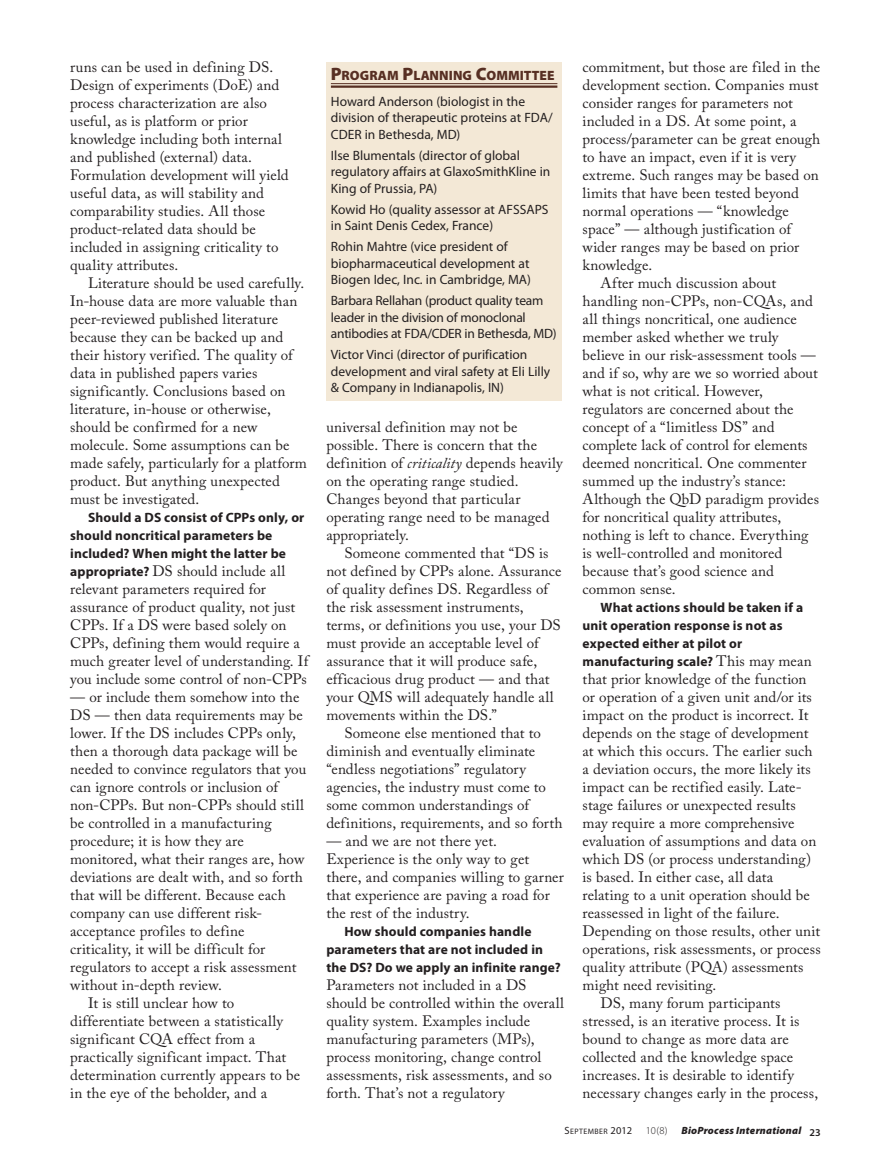
<style>
.page{position:relative;width:891px;height:1168px;background:#fff}
.page>*{position:absolute;margin:0;border:0;box-sizing:border-box;transform-origin:0 0}
.Body_w_indent{font:15px/18px "Adobe Caslon Pro";letter-spacing:.005em;color:#231f20}
.Body_1__no_indent{font:15px/18px "Adobe Caslon Pro";letter-spacing:.01em;color:#231f20}
.Sidebar_Text{font:13.5px/16.5px "Myriad Pro";color:#231f20}
.Body_w_indent-2{font:700 13.5px/18px "Myriad Pro";letter-spacing:.01em;color:#231f20}
.Sidebar_Title{font:900 13.5px "Myriad Pro";letter-spacing:.005em;color:#572f23}
.t1{font:italic 900 10.5px "Myriad Pro";letter-spacing:.02em;color:#231f20}
.t2{font:300 10.5px "Myriad Pro";color:#231f20}
.t3{font:7.8px "Myriad Pro";letter-spacing:.055em;color:#231f20}
.s1{font-family:"Myriad Pro";font-weight:700;font-size:13.5px}
.s2{font-size:18px}
.s3{font-style:italic}
.s4{font-family:"Adobe Caslon Pro";font-weight:400;font-size:15px}
.s5{font-size:10.5px}
.s6{font-weight:600;font-style:normal}
</style>
<div class="page">
<div style="left:326px;top:62px;width:236px;height:339px;background:#f3e8d6"></div>
<hr style="left:331px;top:83px;width:226px;height:1px;background:#572f23">
<hr style="left:331px;top:85px;width:226px;height:3px;background:#572f23">
<p class="Body_1__no_indent" style="left:70px;top:58px;width:220px">runs can be used in defining DS.<br>Design of experiments (DoE) and process characterization are also useful, as is platform or prior knowledge including both internal and published (external) data.<br>Formulation development will yield useful data, as will stability and comparability studies. All those product-related data should be included in assigning criticality to quality attributes.</p>
<p class="Body_w_indent" style="left:70px;top:274px;width:238px;text-indent:18px">Literature should be used carefully.<br>In-house data are more valuable than peer-reviewed published literature because they can be backed up and their history verified. The quality of data in published papers varies significantly. Conclusions based on literature, in-house or otherwise, should be confirmed for a new molecule. Some assumptions can be made safely, particularly for a platform product. But anything unexpected must be investigated.</p>
<p class="Body_w_indent-2" style="left:70px;top:508px;width:236px;text-indent:18px">Should a DS consist of CPPs only, or should noncritical parameters be included? When might the latter be</p>
<p class="Body_w_indent" style="left:70px;top:562px;width:240px"><span class="s1">appropriate?</span> DS should include all relevant parameters required for assurance of product quality, not just CPPs. If a DS were based solely on CPPs, defining them would require a much greater level of understanding. If you include some control of non-CPPs</p>
<p class="Body_w_indent" style="left:70px;top:688px;width:238px">— or include them somehow into the DS — then data requirements may be lower. If the DS includes CPPs only, then a thorough data package will be needed to convince regulators that you can ignore controls or inclusion of non-CPPs. But non-CPPs should still be controlled in a manufacturing procedure; it is how they are monitored, what their ranges are, how deviations are dealt with, and so forth that will be different. Because each company can use different risk&shy;acceptance profiles to define criticality, it will be difficult for regulators to accept a risk assessment without in-depth review.</p>
<p class="Body_w_indent" style="left:70px;top:994px;width:232px;text-indent:18px">It is still unclear how to differentiate between a statistically significant CQA effect from a practically significant impact. That determination currently appears to be in the eye of the beholder, and a</p>
<p class="Sidebar_Title" style="left:331px;top:68px;width:225px"><span class="s2">P</span>ROGRAM <span class="s2">P</span>LANNING <span class="s2">C</span>OMM ITTEE</p>
<p class="Sidebar_Text" style="left:331px;top:93px;width:223px">Howard Anderson (biologist in the division of therapeutic proteins at FDA/<br>CDER in Bethesda, MD)</p>
<p class="Sidebar_Text" style="left:331px;top:147px;width:221px">Ilse Blumentals (director of global regulatory affairs at GlaxoSmithKline in<br>King of Prussia, PA)</p>
<p class="Sidebar_Text" style="left:331px;top:201px;width:219px">Kowid Ho (quality assessor at AFSSAPS in Saint Denis Cedex, France)</p>
<p class="Sidebar_Text" style="left:331px;top:239px;width:202px">Rohin Mahtre (vice president of biopharmaceutical development at<br>Biogen Idec, Inc. in Cambridge, MA)</p>
<p class="Sidebar_Text" style="left:331px;top:293px;width:227px">Barbara Rellahan (product quality team leader in the division of monoclonal antibodies at FDA/CDER in Bethesda, MD)</p>
<p class="Sidebar_Text" style="left:331px;top:347px;width:221px">Victor Vinci (director of purification development and viral safety at Eli Lilly &amp; Company in Indianapolis, IN)</p>
<p class="Body_w_indent" style="left:326px;top:418px;width:238px">universal definition may not be possible. There is concern that the definition of <span class="s3">criticality</span> depends heavily on the operating range studied.<br>Changes beyond that particular operating range need to be managed appropriately.</p>
<p class="Body_w_indent" style="left:326px;top:544px;width:237px;text-indent:18px">Someone commented that “DS is not defined by CPPs alone. Assurance of quality defines DS. Regardless of the risk assessment instruments, terms, or definitions you use, your DS must provide an acceptable level of assurance that it will produce safe, efficacious drug product — and that your QMS will adequately handle all movements within the DS.”</p>
<p class="Body_w_indent" style="left:326px;top:724px;width:238px;text-indent:18px">Someone else mentioned that to diminish and eventually eliminate “endless negotiations” regulatory agencies, the industry must come to some common understandings of definitions, requirements, and so forth</p>
<p class="Body_w_indent" style="left:326px;top:832px;width:239px">— and we are not there yet.<br>Experience is the only way to get there, and companies willing to garner that experience are paving a road for the rest of the industry.</p>
<p class="Body_w_indent-2" style="left:326px;top:922px;width:236px;text-indent:18px">How should companies handle parameters that are not included in the DS? Do we apply an infinite range?</p>
<p class="Body_w_indent" style="left:326px;top:976px;width:239px">Parameters not included in a DS should be controlled within the overall quality system. Examples include manufacturing parameters (MPs), process monitoring, change control assessments, risk assessments, and so forth. That’s not a regulatory</p>
<p class="Body_w_indent" style="left:583px;top:58px;width:239px">commitment, but those are filed in the development section. Companies must consider ranges for parameters not included in a DS. At some point, a process/parameter can be great enough to have an impact, even if it is very extreme. Such ranges may be based on limits that have been tested beyond normal operations — “knowledge space” — although justification of wider ranges may be based on prior knowledge.</p>
<p class="Body_w_indent" style="left:583px;top:274px;width:238px;text-indent:18px">After much discussion about handling non-CPPs, non-CQAs, and all things noncritical, one audience member asked whether we truly believe in our risk-assessment tools — and if so, why are we so worried about what is not critical. However, regulators are concerned about the concept of a “limitless DS” and complete lack of control for elements deemed noncritical. One commenter summed up the industry’s stance:<br>Although the QbD paradigm provides for noncritical quality attributes, nothing is left to chance. Everything is well-controlled and monitored because that’s good science and common sense.</p>
<p class="Body_w_indent-2" style="left:583px;top:598px;width:231px;text-indent:18px">What actions should be taken if a unit operation response is not as expected either at pilot or manufacturing scale? <span class="s4">This may mean</span></p>
<p class="Body_w_indent" style="left:583px;top:670px;width:240px">that prior knowledge of the function or operation of a given unit and/or its impact on the product is incorrect. It depends on the stage of development at which this occurs. The earlier such a deviation occurs, the more likely its impact can be rectified easily. Late&shy;stage failures or unexpected results may require a more comprehensive evaluation of assumptions and data on which DS (or process understanding) is based. In either case, all data relating to a unit operation should be reassessed in light of the failure.<br>Depending on those results, other unit operations, risk assessments, or process quality attribute (PQA) assessments might need revisiting.</p>
<p class="Body_w_indent" style="left:583px;top:994px;width:237px;text-indent:18px">DS, many forum participants stressed, is an iterative process. It is bound to change as more data are collected and the knowledge space increases. It is desirable to identify necessary changes early in the process,</p>
<p class="t3" style="left:565px;top:1127px;width:69px"><span class="s5">S</span>EPTEMBER <span class="s5">2012</span></p>
<p class="t2" style="left:646px;top:1125px;width:23px">10(8)</p>
<p class="t1" style="left:681px;top:1125px;width:141px">BioProcess International <span class="s6">23</span></p>
</div>
